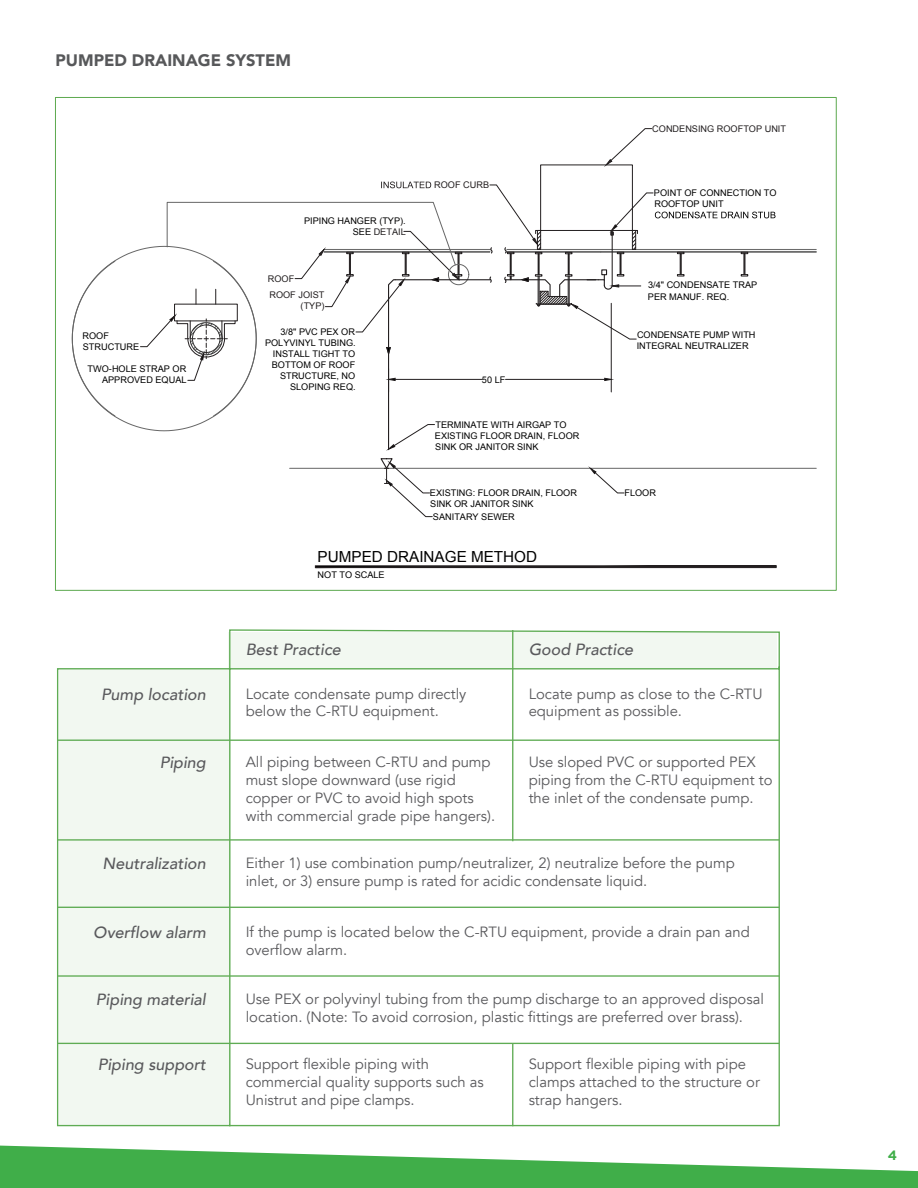
<style>
.page{position:relative;width:918px;height:1188px;background:#fff}
.page>*{position:absolute;margin:0;border:0;box-sizing:border-box;transform-origin:0 0}
.t1{font:900 16.5px "Avenir LT Std";color:#57585a}
.t2{font:italic 500 16.2px "Avenir";color:#59595c}
.t3{font:15.3px "Arial";color:#000}
.t4{font:14.85px/17.9px "Avenir";color:#59595c}
.t5{font:700 13.5px "Gotham";color:#40ae49}
.t6{font:9.15px/11.1px "Arial";color:#000}
.t7{font:9.15px/16px "Arial";color:#231f20}
.s1{color:#231f20}
</style>
<div class="page">
<svg style="left:0;top:1146px;width:918px;height:42px"></svg>
<svg style="left:57px;top:629px;width:723px;height:498px"></svg>
<hr style="left:512px;top:630px;width:1px;height:211px;background:#5fac54">
<hr style="left:512px;top:1044px;width:1px;height:82px;background:#5fac54">
<hr style="left:58px;top:839px;width:721px;height:2px;background:#5fac54">
<hr style="left:58px;top:907px;width:721px;height:1px;background:#5fac54">
<hr style="left:58px;top:975px;width:721px;height:2px;background:#5fac54">
<hr style="left:58px;top:1043px;width:721px;height:1px;background:#5fac54">
<hr style="left:324px;top:249px;width:167px;height:1px;background:#666">
<hr style="left:505px;top:251px;width:96px;height:1px;background:#666">
<hr style="left:324px;top:251px;width:167px;height:1px;background:#666">
<hr style="left:540px;top:249px;width:276px;height:1px;background:#666">
<hr style="left:601px;top:251px;width:215px;height:1px;background:#666">
<hr style="left:506px;top:252px;width:95px;height:1px;background:#666">
<hr style="left:324px;top:252px;width:167px;height:1px;background:#666">
<hr style="left:601px;top:252px;width:215px;height:1px;background:#666">
<svg style="left:489px;top:276px;width:3px;height:7px"></svg>
<div style="left:510px;top:253px;width:2px;height:22px;border:1px solid #231f20"></div>
<div style="left:620px;top:253px;width:2px;height:22px;border:1px solid #231f20"></div>
<div style="left:680px;top:253px;width:2px;height:22px;border:1px solid #231f20"></div>
<svg style="left:677px;top:274px;width:8px;height:3px"></svg>
<div style="left:743px;top:253px;width:2px;height:22px;border:1px solid #231f20"></div>
<svg style="left:741px;top:274px;width:7px;height:3px"></svg>
<svg style="left:606px;top:128px;width:46px;height:36px"></svg>
<svg style="left:381px;top:182px;width:50px;height:6px"></svg>
<hr style="left:290px;top:468px;width:526px;height:1px;background:#666">
<svg style="left:590px;top:468px;width:35px;height:26px"></svg>
<svg style="left:379px;top:458px;width:54px;height:59px"></svg>
<div style="left:540px;top:164px;width:93px;height:67px;border:1px solid #231f20"></div>
<hr style="left:612px;top:236px;width:1px;height:49px;background:#231f20">
<svg style="left:315px;top:565px;width:462px;height:3px"></svg>
<div style="left:448px;top:264px;width:21px;height:21px;border:1px solid #666;border-radius:50%"></div>
<hr style="left:611px;top:303px;width:1px;height:89px;background:#231f20">
<hr style="left:395px;top:379px;width:87px;height:1px;background:#231f20">
<hr style="left:506px;top:379px;width:99px;height:1px;background:#231f20">
<svg style="left:604px;top:378px;width:8px;height:3px"></svg>
<svg style="left:565px;top:252px;width:7px;height:2px"></svg>
<div style="left:568px;top:253px;width:2px;height:22px;border:1px solid #231f20"></div>
<svg style="left:489px;top:184px;width:53px;height:71px"></svg>
<div style="left:538px;top:253px;width:2px;height:22px;border:1px solid #231f20"></div>
<hr style="left:438px;top:279px;width:52px;height:1px;background:#231f20">
<svg style="left:504px;top:269px;width:137px;height:71px"></svg>
<svg style="left:611px;top:192px;width:165px;height:62px"></svg>
<svg style="left:72px;top:202px;width:390px;height:249px"></svg>
<p class="t1" style="left:56px;top:51px;width:237px">PUMPED DRAINAGE SYSTEM</p>
<p class="t6" style="left:304px;top:215px;width:103px;text-align:right">PIPING HANGER (TYP).<br>SEE <span class="s1">DETAIL</span></p>
<p class="t6" style="left:83px;top:330px;width:58px">ROOF<br>STRUCTURE</p>
<p class="t6" style="left:88px;top:364px;width:100px;text-align:right">TWO-HOLE STRAP OR<br>APPROVED EQUAL</p>
<p class="t7" style="left:268px;top:271px;width:58px">ROOF<br>ROOF JOIST</p>
<p class="t7" style="left:301px;top:298px;width:25px">(TYP)</p>
<p class="t6" style="left:265px;top:326px;width:92px;text-align:right">3/8" PVC PEX OR<br>POLYVINYL TUBING.<br>INSTALL TIGHT TO<br>BOTTOM OF ROOF<br>STRUCTURE, NO<br>SLOPING REQ.</p>
<p class="t7" style="left:434px;top:177px;width:56px">ROOF CURB</p>
<p class="t6" style="left:482px;top:374px;width:25px">50 LF</p>
<p class="t6" style="left:435px;top:419px;width:146px">TERMINATE WITH AIRGAP TO<br>EXISTING FLOOR DRAIN, FLOOR<br>SINK OR JANITOR SINK</p>
<p class="t7" style="left:652px;top:121px;width:135px">CONDENSING ROOFTOP UNIT</p>
<p class="t6" style="left:654px;top:188px;width:124px">POINT OF CONNECTION TO<br>ROOFTOP UNIT</p>
<p class="t6" style="left:648px;top:280px;width:111px">3/4" CONDENSATE TRAP<br>PER MANUF. REQ.</p>
<p class="t6" style="left:637px;top:329px;width:120px">CONDENSATE PUMP WITH<br>INTEGRAL NEUTRALIZER</p>
<p class="t6" style="left:430px;top:488px;width:149px">EXISTING: FLOOR DRAIN, FLOOR<br>SINK OR JANITOR SINK</p>
<p class="t6" style="left:624px;top:488px;width:33px">FLOOR</p>
<p class="t6" style="left:433px;top:511px;width:83px">SANITARY SEWER</p>
<p class="t3" style="left:318px;top:547px;width:221px">PUMPED DRAINAGE METHOD</p>
<p class="t2" style="left:101px;top:684px;width:106px">Pump location</p>
<p class="t6" style="left:318px;top:569px;width:69px">NOT TO SCALE</p>
<p class="t2" style="left:246px;top:640px;width:97px">Best Practice</p>
<p class="t2" style="left:529px;top:640px;width:106px">Good Practice</p>
<p class="t4" style="left:246px;top:685px;width:222px">Locate condensate pump directly below the C-RTU equipment.</p>
<p class="t4" style="left:529px;top:685px;width:236px">Locate pump as close to the C-RTU equipment as possible.</p>
<p class="t2" style="left:160px;top:753px;width:48px">Piping</p>
<p class="t4" style="left:246px;top:753px;width:251px">All piping between C-RTU and pump must slope downward (use rigid copper or PVC to avoid high spots with commercial grade pipe hangers).</p>
<p class="t4" style="left:529px;top:753px;width:245px">Use sloped PVC or supported PEX piping from the C-RTU equipment to the inlet of the condensate pump.</p>
<p class="t2" style="left:103px;top:854px;width:105px">Neutralization</p>
<p class="t4" style="left:246px;top:855px;width:491px">Either 1) use combination pump/neutralizer, 2) neutralize before the pump inlet, or 3) ensure pump is rated for acidic condensate liquid.</p>
<p class="t2" style="left:93px;top:923px;width:114px">Overflow alarm</p>
<p class="t4" style="left:246px;top:923px;width:506px">If the pump is located below the C-RTU equipment, provide a drain pan and overflow alarm.</p>
<p class="t2" style="left:96px;top:990px;width:111px">Piping material</p>
<p class="t4" style="left:246px;top:991px;width:520px">Use PEX or polyvinyl tubing from the pump discharge to an approved disposal location. (Note: To avoid corrosion, plastic fittings are preferred over brass).</p>
<p class="t2" style="left:98px;top:1055px;width:110px">Piping support</p>
<p class="t4" style="left:246px;top:1055px;width:240px">Support flexible piping with commercial quality supports such as<br>Unistrut and pipe clamps.</p>
<p class="t4" style="left:529px;top:1055px;width:233px">Support flexible piping with pipe clamps attached to the structure or strap hangers.</p>
<p class="t5" style="left:888px;top:1146px;width:11px">4</p>
</div>
